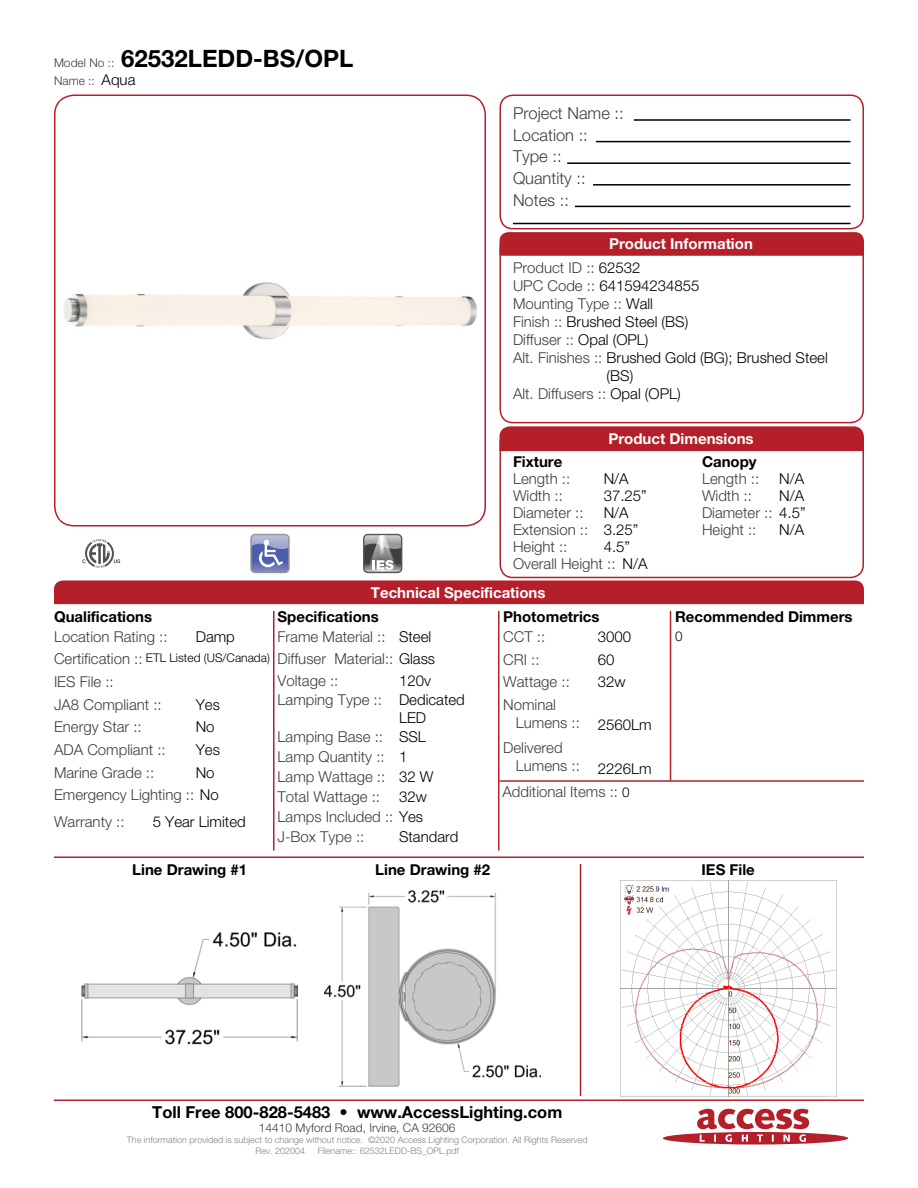
<style>
.page{position:relative;width:918px;height:1188px;background:#fff}
.page>*{position:absolute;margin:0;border:0;box-sizing:border-box;transform-origin:0 0}
.t1{font:700 24px "Helvetica Neue LT Std";color:#000001}
.Left_Justify{font:300 16.5px "Helvetica Neue LT Std";color:#3e3e3f}
.t2{font:700 16.5px "Helvetica Neue LT Std";color:#000001}
.Left_Justify-2{font:300 15px/18px "Helvetica Neue LT Std";color:#3e3e3f}
.Left_Justify-3{font:300 15px/18px "Helvetica Neue LT Std";color:#000001}
.Left_Justify-4{font:700 15px "Helvetica Neue LT Std";color:#000001}
.t3{font:700 15px "Helvetica Neue LT Std";color:#fff}
.Left_Justify-5{font:300 13.5px "Helvetica Neue LT Std";color:#000001}
.t4{font:300 12px "Helvetica Neue LT Std";color:#3e3e3f}
.Left_Justify-6{font:300 12px "Helvetica Neue LT Std";color:#000001}
.t5{font:300 9px "Helvetica Neue LT Std";color:#808285}
.s1{font-weight:300;font-size:12px;color:#3e3e3f}
.s2{font-size:15px;color:#000001}
.s3{color:#000001}
.s4{color:#3e3e3f}
.s5{font-size:13.5px;color:#000001}
</style>
<div class="page">
<svg style="left:663px;top:1109px;width:185px;height:36px"></svg>
<div style="left:499px;top:94px;width:365px;height:135px;border:2px solid #b41f2a;border-radius:13px"></div>
<div style="left:499px;top:235px;width:365px;height:188px;border:2px solid #b41f2a;border-radius:13px"></div>
<div style="left:499px;top:430px;width:365px;height:148px;border:2px solid #b41f2a;border-radius:13px"></div>
<hr style="left:634px;top:119px;width:217px;height:2px;background:#000001">
<hr style="left:596px;top:141px;width:254px;height:1px;background:#000001">
<hr style="left:593px;top:184px;width:258px;height:2px;background:#000001">
<hr style="left:567px;top:162px;width:283px;height:2px;background:#000001">
<hr style="left:575px;top:206px;width:275px;height:1px;background:#000001">
<hr style="left:513px;top:223px;width:337px;height:1px;background:#000001">
<svg style="left:500px;top:232px;width:364px;height:24px;background:#b5232d"></svg>
<div style="left:500px;top:426px;width:364px;height:25px;background:#b41f2a"></div>
<div style="left:54px;top:580px;width:810px;height:24px;background:#b41f2a"></div>
<hr style="left:54px;top:856px;width:810px;height:2px;background:#b41f2a">
<hr style="left:54px;top:1100px;width:810px;height:1px;background:#b41f2a">
<hr style="left:670px;top:611px;width:1px;height:170px;background:#b41f2a">
<hr style="left:580px;top:864px;width:1px;height:232px;background:#b41f2a">
<hr style="left:498px;top:611px;width:2px;height:239px;background:#b41f2a">
<hr style="left:273px;top:611px;width:1px;height:239px;background:#b41f2a">
<div style="left:54px;top:94px;width:432px;height:432px;border:2px solid #b41f2a;border-radius:20px"></div>
<hr style="left:500px;top:780px;width:364px;height:2px;background:#b41f2a">
<img style="left:61px;top:282px;width:418px;height:238px">
<svg style="left:82px;top:539px;width:38px;height:29px"></svg>
<svg style="left:252px;top:536px;width:36px;height:35px"></svg>
<div style="left:250px;top:534px;width:40px;height:39px;border:1px solid #939598;border-radius:4px"></div>
<div style="left:363px;top:534px;width:39px;height:39px;border:1px solid #57585a;border-radius:4px"></div>
<svg style="left:363px;top:535px;width:40px;height:37px"></svg>
<img style="left:82px;top:932px;width:216px;height:113px">
<img style="left:325px;top:890px;width:216px;height:197px">
<img style="left:620px;top:881px;width:216px;height:216px">
<p class="t1" style="left:54px;top:44px;width:301px"><span class="s1">Model No ::</span> 62532LEDD-BS/OPL</p>
<p class="t4" style="left:54px;top:73px;width:83px">Name :: <span class="s2">Aqua</span></p>
<p class="Left_Justify" style="left:513px;top:103px;width:112px">Project Name ::</p>
<p class="Left_Justify" style="left:513px;top:125px;width:76px">Location ::</p>
<p class="Left_Justify" style="left:513px;top:146px;width:50px">Type ::</p>
<p class="Left_Justify" style="left:513px;top:168px;width:74px">Quantity ::</p>
<p class="Left_Justify" style="left:513px;top:190px;width:57px">Notes ::</p>
<p class="t3" style="left:609px;top:235px;width:145px">Product Information</p>
<p class="Left_Justify-2" style="left:513px;top:259px;width:129px">Product ID :: <span class="s3">62532</span></p>
<p class="Left_Justify-3" style="left:513px;top:277px;width:188px"><span class="s4">UPC Code ::</span> 641594234855</p>
<p class="Left_Justify-2" style="left:513px;top:295px;width:142px">Mounting Type :: <span class="s3">Wall</span></p>
<p class="Left_Justify-3" style="left:513px;top:313px;width:177px"><span class="s4">Finish ::</span> Brushed Steel (BS)</p>
<p class="Left_Justify-2" style="left:513px;top:331px;width:137px">Diffuser :: <span class="s3">Opal (OPL)</span></p>
<p class="Left_Justify-3" style="left:607px;top:349px;width:223px;text-indent:-94px"><span class="s4">Alt. Finishes ::</span> Brushed Gold (BG); Brushed Steel (BS)</p>
<p class="Left_Justify-2" style="left:513px;top:385px;width:169px">Alt. Diffusers :: <span class="s3">Opal (OPL)</span></p>
<p class="t3" style="left:608px;top:429px;width:147px">Product Dimensions</p>
<p class="Left_Justify-4" style="left:513px;top:453px;width:51px">Fixture</p>
<p class="Left_Justify-4" style="left:702px;top:453px;width:56px">Canopy</p>
<p class="Left_Justify-2" style="left:513px;top:470px;width:59px">Length ::</p>
<p class="Left_Justify-3" style="left:604px;top:470px;width:27px">N/A</p>
<p class="Left_Justify-2" style="left:702px;top:470px;width:59px">Length ::</p>
<p class="Left_Justify-3" style="left:779px;top:470px;width:27px">N/A</p>
<p class="Left_Justify-2" style="left:513px;top:487px;width:51px">Width ::</p>
<p class="Left_Justify-2" style="left:513px;top:537px;width:56px">Height ::</p>
<p class="Left_Justify-3" style="left:779px;top:487px;width:27px">N/A</p>
<p class="Left_Justify-3" style="left:604px;top:487px;width:45px">37.25”</p>
<p class="Left_Justify-3" style="left:604px;top:537px;width:28px">4.5”</p>
<p class="Left_Justify-2" style="left:702px;top:487px;width:51px">Width ::</p>
<p class="Left_Justify-3" style="left:604px;top:503px;width:27px">N/A</p>
<p class="Left_Justify-2" style="left:702px;top:503px;width:105px">Diameter :: <span class="s3">4.5”</span></p>
<p class="Left_Justify-3" style="left:604px;top:520px;width:36px">3.25”</p>
<p class="Left_Justify-3" style="left:779px;top:520px;width:27px">N/A</p>
<p class="Left_Justify-2" style="left:513px;top:503px;width:72px">Diameter ::</p>
<p class="Left_Justify-2" style="left:513px;top:520px;width:77px">Extension ::</p>
<p class="Left_Justify-2" style="left:702px;top:520px;width:56px">Height ::</p>
<p class="Left_Justify-2" style="left:513px;top:554px;width:104px">Overall Height ::</p>
<p class="Left_Justify-3" style="left:622px;top:554px;width:27px">N/A</p>
<p class="t3" style="left:371px;top:583px;width:176px">Technical Specifications</p>
<p class="Left_Justify-4" style="left:54px;top:607px;width:100px">Qualifications</p>
<p class="Left_Justify-4" style="left:503px;top:607px;width:98px">Photometrics</p>
<p class="Left_Justify-4" style="left:675px;top:607px;width:179px">Recommended Dimmers</p>
<p class="Left_Justify-4" style="left:278px;top:607px;width:103px">Specifications</p>
<p class="Left_Justify-3" style="left:399px;top:627px;width:34px">Steel</p>
<p class="Left_Justify-3" style="left:399px;top:671px;width:33px">120v</p>
<p class="Left_Justify-2" style="left:54px;top:627px;width:115px">Location Rating ::</p>
<p class="Left_Justify-2" style="left:503px;top:627px;width:43px">CCT ::</p>
<p class="Left_Justify-2" style="left:503px;top:650px;width:38px">CRI ::</p>
<p class="Left_Justify-2" style="left:503px;top:673px;width:68px">Wattage ::</p>
<p class="Left_Justify-2" style="left:516px;top:695px;width:66px;text-indent:-13px">Nominal<br>Lumens ::</p>
<p class="Left_Justify-2" style="left:516px;top:738px;width:66px;text-indent:-13px">Delivered<br>Lumens ::</p>
<p class="Left_Justify-3" style="left:196px;top:627px;width:41px">Damp</p>
<p class="Left_Justify-3" style="left:598px;top:627px;width:35px">3000</p>
<p class="Left_Justify-5" style="left:675px;top:628px;width:9px">0</p>
<p class="Left_Justify-3" style="left:598px;top:650px;width:18px">60</p>
<p class="Left_Justify-3" style="left:598px;top:673px;width:29px">32w</p>
<p class="Left_Justify-3" style="left:598px;top:716px;width:55px">2560Lm</p>
<p class="Left_Justify-3" style="left:598px;top:759px;width:55px">2226Lm</p>
<p class="Left_Justify-2" style="left:278px;top:627px;width:110px">Frame Material ::</p>
<p class="Left_Justify-2" style="left:278px;top:671px;width:62px">Voltage ::</p>
<p class="Left_Justify-2" style="left:54px;top:650px;width:90px">Certification ::</p>
<p class="Left_Justify-2" style="left:54px;top:695px;width:109px">JA8 Compliant ::</p>
<p class="Left_Justify-2" style="left:278px;top:650px;width:159px">Diffuser Material:: <span class="s3">Glass</span></p>
<p class="Left_Justify-2" style="left:278px;top:691px;width:106px">Lamping Type ::</p>
<p class="Left_Justify-2" style="left:278px;top:727px;width:107px">Lamping Base ::</p>
<p class="Left_Justify-2" style="left:278px;top:747px;width:109px">Lamp Quantity ::</p>
<p class="Left_Justify-2" style="left:278px;top:767px;width:109px">Lamp Wattage ::</p>
<p class="Left_Justify-2" style="left:278px;top:787px;width:104px">Total Wattage ::</p>
<p class="Left_Justify-2" style="left:278px;top:808px;width:147px">Lamps Included :: <span class="s3">Yes</span></p>
<p class="Left_Justify-2" style="left:278px;top:828px;width:88px">J-Box Type ::</p>
<p class="Left_Justify-6" style="left:146px;top:651px;width:126px">ETL Listed (US/Canada)</p>
<p class="Left_Justify-3" style="left:196px;top:695px;width:26px">Yes</p>
<p class="Left_Justify-3" style="left:196px;top:718px;width:20px">No</p>
<p class="Left_Justify-3" style="left:196px;top:740px;width:26px">Yes</p>
<p class="Left_Justify-3" style="left:196px;top:763px;width:20px">No</p>
<p class="Left_Justify-2" style="left:54px;top:673px;width:61px">IES File ::</p>
<p class="Left_Justify-2" style="left:54px;top:718px;width:89px">Energy Star ::</p>
<p class="Left_Justify-2" style="left:54px;top:740px;width:113px">ADA Compliant ::</p>
<p class="Left_Justify-2" style="left:54px;top:763px;width:102px">Marine Grade ::</p>
<p class="Left_Justify-2" style="left:54px;top:786px;width:166px">Emergency Lighting :: <span class="s3">No</span></p>
<p class="Left_Justify-3" style="left:399px;top:691px;width:67px">Dedicated<br>LED</p>
<p class="Left_Justify-3" style="left:399px;top:727px;width:28px">SSL</p>
<p class="Left_Justify-3" style="left:399px;top:747px;width:10px">1</p>
<p class="Left_Justify-3" style="left:399px;top:767px;width:36px">32 W</p>
<p class="Left_Justify-3" style="left:399px;top:787px;width:29px">32w</p>
<p class="Left_Justify-2" style="left:502px;top:782px;width:129px">Additional Items :: <span class="s5">0</span></p>
<p class="Left_Justify-2" style="left:54px;top:813px;width:72px">Warranty ::</p>
<p class="Left_Justify-3" style="left:153px;top:813px;width:95px">5 Year Limited</p>
<p class="Left_Justify-3" style="left:399px;top:828px;width:61px">Standard</p>
<p class="Left_Justify-4" style="left:132px;top:860px;width:116px">Line Drawing #1</p>
<p class="Left_Justify-4" style="left:375px;top:860px;width:116px">Line Drawing #2</p>
<p class="Left_Justify-4" style="left:702px;top:860px;width:55px">IES File</p>
<p class="t2" style="left:152px;top:1101px;width:412px">Toll Free 800-828-5483 • www.AccessLighting.com</p>
<p class="t4" style="left:259px;top:1120px;width:198px">14410 Myford Road, Irvine, CA 92606</p>
<p class="t5" style="left:127px;top:1134px;width:462px">The information provided is subject to change without notice. ©2020 Access Lighting Corporation. All Rights Reserved</p>
<p class="t5" style="left:255px;top:1145px;width:51px">Rev. 202004</p>
<p class="t5" style="left:318px;top:1145px;width:143px">Filename:: 62532LEDD-BS_OPL.pdf</p>
</div>
